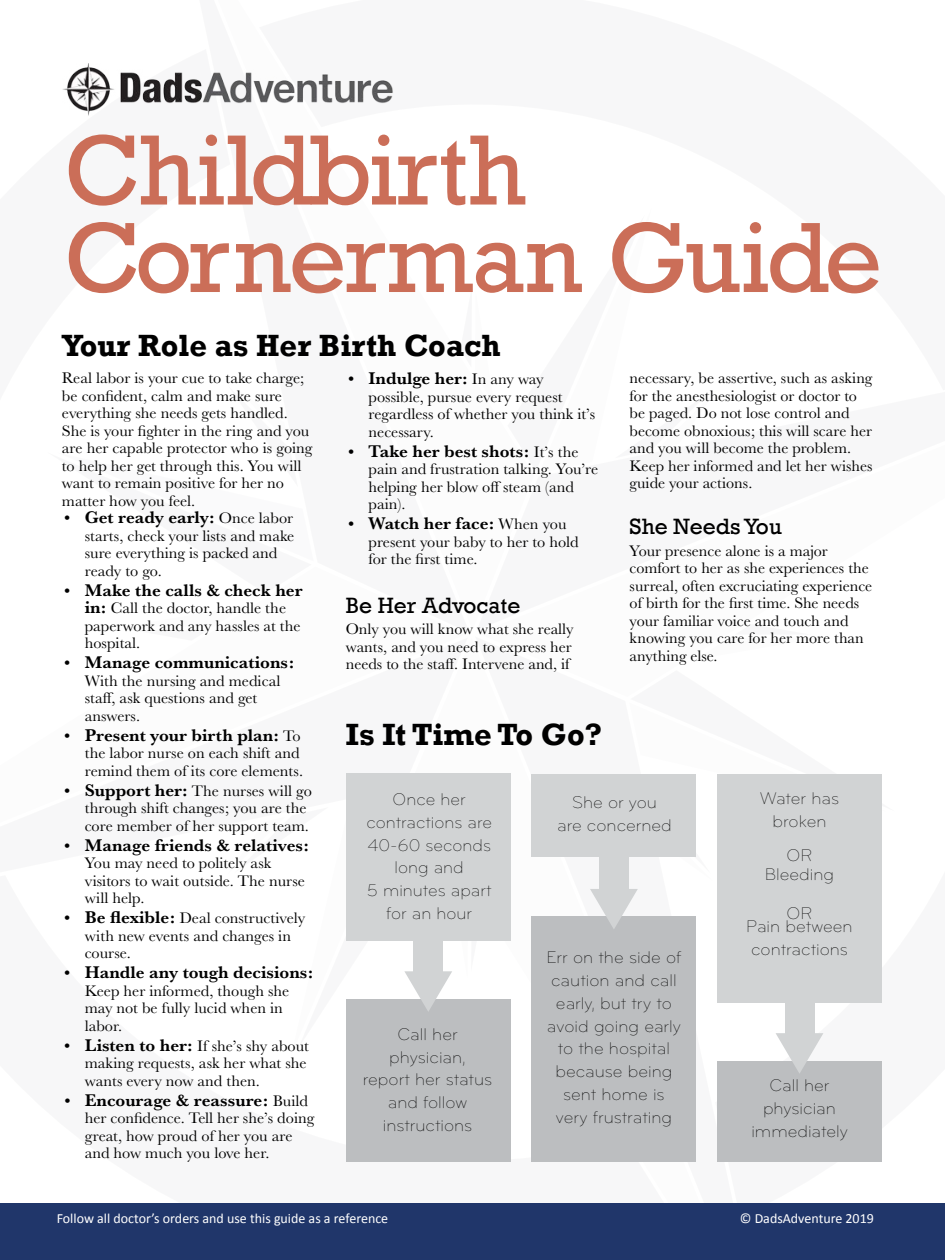
<style>
.page{position:relative;width:945px;height:1260px;background:#fff}
.page>*{position:absolute;margin:0;border:0;box-sizing:border-box;transform-origin:0 0}
.t1{font:101.5px/87.5px "Rockwell";letter-spacing:-.02em;color:#cb6e58}
.t2{font:700 31.5px "Rockwell";color:#000}
.t3{font:22.75px "Rockwell";color:#000}
.t4{font:300 17.5px/22.8px "Bryant";color:#000;text-align:center}
.t5{font:700 17.5px "Baskerville URW";color:#000}
.t6{font:15.75px/17.5px "Baskerville URW";color:#000}
.t7{font:14px "Calibri";color:#fff}
.s1{font-weight:400;font-size:15.75px}
.s2{font-weight:700;font-size:17.5px}
</style>
<div class="page">
<div style="left:0;top:1203px;width:945px;height:57px;background:#20366a"></div>
<div style="left:717px;top:1061px;width:165px;height:101px;background:#bcbec0"></div>
<div style="left:717px;top:774px;width:165px;height:228px;background:#d1d3d4"></div>
<div style="left:346px;top:999px;width:165px;height:163px;background:#bcbec0"></div>
<div style="left:531px;top:916px;width:165px;height:246px;background:#bcbec0"></div>
<div style="left:346px;top:774px;width:165px;height:167px;background:#d1d3d4"></div>
<svg style="left:404px;top:941px;width:48px;height:70px"></svg>
<div style="left:414px;top:925px;width:29px;height:49px;background:#d1d3d4"></div>
<svg style="left:590px;top:889px;width:48px;height:40px"></svg>
<div style="left:599px;top:843px;width:30px;height:49px;background:#d1d3d4"></div>
<div style="left:531px;top:774px;width:165px;height:83px;background:#d1d3d4"></div>
<svg style="left:776px;top:1033px;width:47px;height:40px"></svg>
<div style="left:785px;top:987px;width:29px;height:49px;background:#d1d3d4"></div>
<img style="left:63px;top:63px;width:331px;height:53px">
<h1 class="t1" style="left:65px;top:128px;width:819px">Childbirth<br>Cornerman Guide</h1>
<h2 class="t2" style="left:62px;top:326px;width:440px">Your Role as Her Birth Coach</h2>
<p class="t6" style="left:62px;top:369px;width:252px">Real labor is your cue to take charge; be confident, calm and make sure everything she needs gets handled.<br>She is your fighter in the ring and you are her capable protector who is going to help her get through this. You will want to remain positive for her no matter how you feel.</p>
<p class="t5" style="left:62px;top:505px;width:233px"><span class="s1">•</span> Get ready early: <span class="s1">Once labor</span></p>
<p class="t6" style="left:85px;top:526px;width:211px">starts, check your lists and make sure everything is packed and ready to go.</p>
<p class="t5" style="left:62px;top:577px;width:242px"><span class="s1">•</span> Make the calls &amp; check her</p>
<p class="t6" style="left:85px;top:599px;width:217px"><span class="s2">in:</span> Call the doctor, handle the paperwork and any hassles at the hospital.</p>
<p class="t5" style="left:62px;top:650px;width:234px"><span class="s1">•</span> Manage communications:</p>
<p class="t6" style="left:85px;top:671px;width:197px">With the nursing and medical staff, ask questions and get answers.</p>
<p class="t5" style="left:62px;top:722px;width:240px"><span class="s1">•</span> Present your birth plan: <span class="s1">To</span></p>
<p class="t6" style="left:85px;top:744px;width:220px">the labor nurse on each shift and remind them of its core elements.</p>
<p class="t6" style="left:85px;top:781px;width:229px;text-indent:-23px">• <span class="s2">Support her:</span> The nurses will go through shift changes; you are the core member of her support team.</p>
<p class="t5" style="left:62px;top:832px;width:249px"><span class="s1">•</span> Manage friends &amp; relatives:</p>
<p class="t6" style="left:85px;top:854px;width:222px">You may need to politely ask visitors to wait outside. The nurse will help.</p>
<p class="t6" style="left:85px;top:909px;width:222px;text-indent:-23px">• <span class="s2">Be flexible:</span> Deal constructively with new events and changes in course.</p>
<p class="t5" style="left:62px;top:960px;width:253px"><span class="s1">•</span> Handle any tough decisions:</p>
<p class="t6" style="left:85px;top:981px;width:206px">Keep her informed, though she may not be fully lucid when in labor.</p>
<p class="t6" style="left:85px;top:1036px;width:226px;text-indent:-23px">• <span class="s2">Listen to her:</span> If she’s shy about making requests, ask her what she wants every now and then.</p>
<p class="t5" style="left:62px;top:1087px;width:248px"><span class="s1">•</span> Encourage &amp; reassure: <span class="s1">Build</span></p>
<p class="t6" style="left:85px;top:1109px;width:231px">her confidence. Tell her she’s doing great, how proud of her you are and how much you love her.</p>
<p class="t5" style="left:346px;top:366px;width:199px"><span class="s1">•</span> Indulge her: <span class="s1">In any way</span></p>
<p class="t6" style="left:369px;top:387px;width:228px">possible, pursue every request regardless of whether you think it’s necessary.</p>
<p class="t5" style="left:346px;top:438px;width:234px"><span class="s1">•</span> Take her best shots: <span class="s1">It’s the</span></p>
<p class="t6" style="left:369px;top:460px;width:231px">pain and frustration talking. You’re helping her blow off steam (and pain).</p>
<p class="t5" style="left:346px;top:511px;width:222px"><span class="s1">•</span> Watch her face: <span class="s1">When you</span></p>
<p class="t6" style="left:369px;top:532px;width:212px">present your baby to her to hold for the first time.</p>
<h3 class="t3" style="left:346px;top:592px;width:176px">Be Her Advocate</h3>
<p class="t6" style="left:346px;top:620px;width:229px">Only you will know what she really wants, and you need to express her needs to the staff. Intervene and, if</p>
<h2 class="t2" style="left:346px;top:715px;width:258px">Is It Time To Go?</h2>
<p class="t6" style="left:630px;top:369px;width:244px">necessary, be assertive, such as asking for the anesthesiologist or doctor to be paged. Do not lose control and become obnoxious; this will scare her and you will become the problem.<br>Keep her informed and let her wishes guide your actions.</p>
<h3 class="t3" style="left:630px;top:514px;width:154px">She Needs You</h3>
<p class="t6" style="left:630px;top:541px;width:244px">Your presence alone is a major comfort to her as she experiences the surreal, often excruciating experience of birth for the first time. She needs your familiar voice and touch and knowing you care for her more than anything else.</p>
<p class="t4" style="left:366px;top:788px;width:127px">Once her contractions are<br>40-60 seconds long and<br>5 minutes apart for an hour</p>
<p class="t4" style="left:363px;top:1023px;width:131px">Call her physician,<br>report her status and follow instructions</p>
<p class="t4" style="left:557px;top:791px;width:116px">She or you<br>are concerned</p>
<p class="t4" style="left:546px;top:947px;width:137px">Err on the side of caution and call early, but try to avoid going early to the hospital because being sent home is very frustrating</p>
<p class="t4" style="left:760px;top:788px;width:81px">Water has broken</p>
<p class="t4" style="left:787px;top:844px;width:27px">OR</p>
<p class="t4" style="left:765px;top:863px;width:71px">Bleeding</p>
<p class="t4" style="left:746px;top:915px;width:108px;text-align:left">Pain between contractions</p>
<p class="t4" style="left:787px;top:903px;width:27px">OR</p>
<p class="t4" style="left:751px;top:1075px;width:98px">Call her physician immediately</p>
<p class="t7" style="left:57px;top:1208px;width:333px">Follow all doctor’s orders and use this guide as a reference</p>
<p class="t7" style="left:740px;top:1208px;width:136px">© DadsAdventure 2019</p>
</div>
